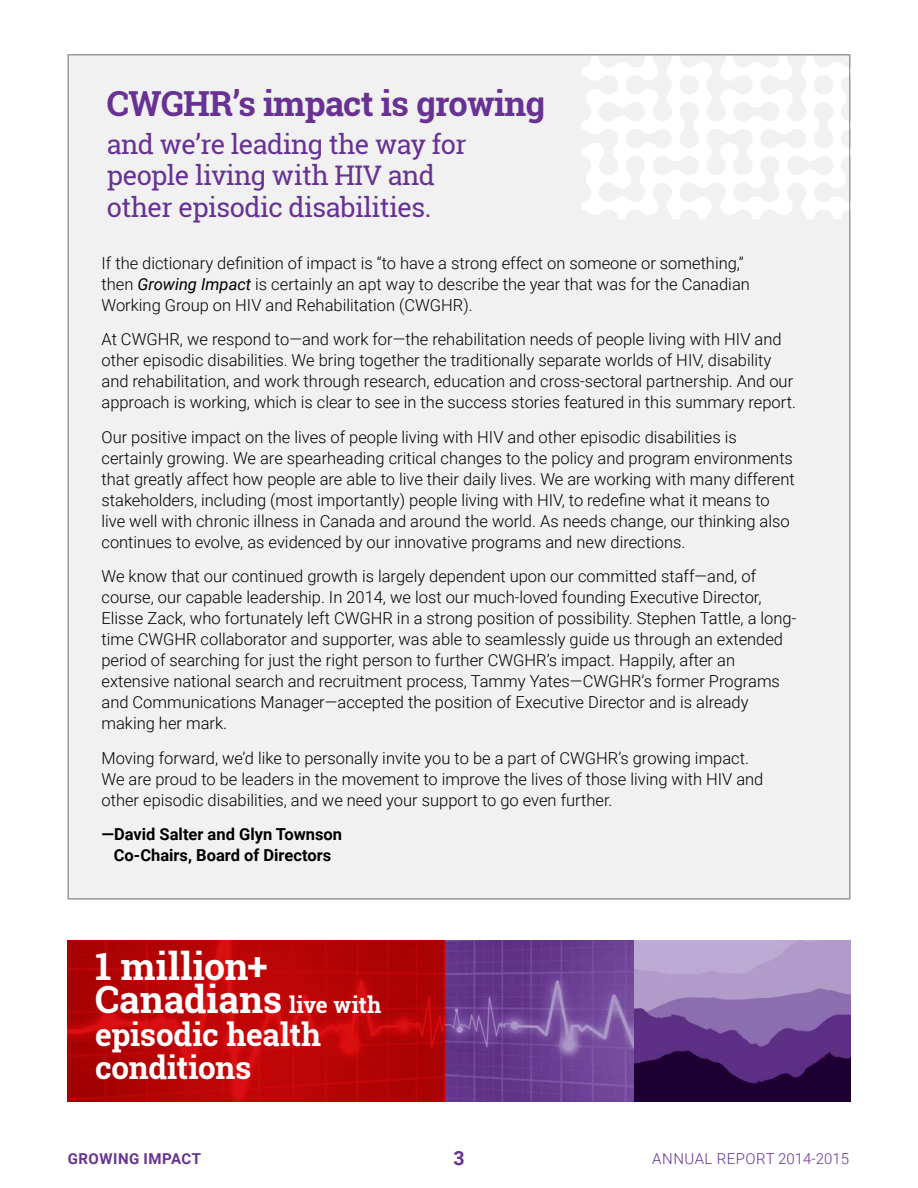
<style>
.page{position:relative;width:918px;height:1188px;background:#fff}
.page>*{position:absolute;margin:0;border:0;box-sizing:border-box;transform-origin:0 0}
.t1{font:700 37.5px/33px "Roboto Slab";letter-spacing:.005em;color:#fff}
.t2{font:700 34.5px "Roboto Slab";color:#673293}
.t3{font:700 31.5px/33px "Roboto Slab";letter-spacing:-.01em;color:#fff}
.t4{font:27px/31.5px "Roboto Slab";letter-spacing:-.02em;color:#673293}
.t5{font:700 19.5px "Roboto";color:#673293}
.t6{font:300 16.5px/21px "Roboto";color:#000}
.t7{font:700 16.5px/21px "Roboto";color:#000;text-align:center}
.t8{font:300 15px "Roboto";letter-spacing:.03em;color:#673293}
.t9{font:700 15px "Roboto";letter-spacing:.035em;color:#673293}
.s1{font-weight:400;font-style:italic}
.s2{font-size:22.5px}
</style>
<div class="page">
<div style="left:68px;top:55px;width:782px;height:844px;background:#f2f1f1"></div>
<svg style="left:582px;top:57px;width:265px;height:162px;fill:#fdfdfd"></svg>
<svg style="left:68px;top:940px;width:378px;height:162px;background:#b90506"></svg>
<svg style="left:446px;top:941px;width:188px;height:161px;background:#6e4494"></svg>
<img style="left:634px;top:941px;width:216px;height:161px">
<svg style="left:850px;top:54px;width:1px;height:165px"></svg>
<h2 class="t2" style="left:107px;top:79px;width:440px">CWGHR’s impact is growing</h2>
<h3 class="t4" style="left:107px;top:128px;width:361px">and we’re leading the way for people living with HIV and other episodic disabilities.</h3>
<p class="t6" style="left:102px;top:252px;width:650px">If the dictionary definition of impact is “to have a strong effect on someone or something,” then <span class="s1">Growing Impact</span> is certainly an apt way to describe the year that was for the Canadian<br>Working Group on HIV and Rehabilitation (CWGHR).</p>
<p class="t6" style="left:102px;top:328px;width:696px">At CWGHR, we respond to—and work for—the rehabilitation needs of people living with HIV and other episodic disabilities. We bring together the traditionally separate worlds of HIV, disability and rehabilitation, and work through research, education and cross-sectoral partnership. And our approach is working, which is clear to see in the success stories featured in this summary report.</p>
<p class="t6" style="left:102px;top:426px;width:695px">Our positive impact on the lives of people living with HIV and other episodic disabilities is certainly growing. We are spearheading critical changes to the policy and program environments that greatly affect how people are able to live their daily lives. We are working with many different stakeholders, including (most importantly) people living with HIV, to redefine what it means to live well with chronic illness in Canada and around the world. As needs change, our thinking also continues to evolve, as evidenced by our innovative programs and new directions.</p>
<p class="t6" style="left:102px;top:565px;width:696px">We know that our continued growth is largely dependent upon our committed staff—and, of course, our capable leadership. In 2014, we lost our much-loved founding Executive Director, Elisse Zack, who fortunately left CWGHR in a strong position of possibility. Stephen Tattle, a long&shy;time CWGHR collaborator and supporter, was able to seamlessly guide us through an extended period of searching for just the right person to further CWGHR’s impact. Happily, after an extensive national search and recruitment process, Tammy Yates—CWGHR’s former Programs and Communications Manager—accepted the position of Executive Director and is already making her mark.</p>
<p class="t6" style="left:102px;top:747px;width:663px">Moving forward, we’d like to personally invite you to be a part of CWGHR’s growing impact.<br>We are proud to be leaders in the movement to improve the lives of those living with HIV and other episodic disabilities, and we need your support to go even further.</p>
<p class="t7" style="left:102px;top:823px;width:242px">—David Salter and Glyn Townson<br>Co-Chairs, Board of Directors</p>
<h1 class="t1" style="left:95px;top:949px;width:288px">1 million+<br>Canadians <span class="s2">live with</span></h1>
<h3 class="t3" style="left:95px;top:1018px;width:228px">episodic health conditions</h3>
<p class="t9" style="left:68px;top:1148px;width:135px">growing impact</p>
<p class="t5" style="left:453px;top:1144px;width:13px">3</p>
<p class="t8" style="left:652px;top:1148px;width:198px">Annual Report 2014-2015</p>
</div>
